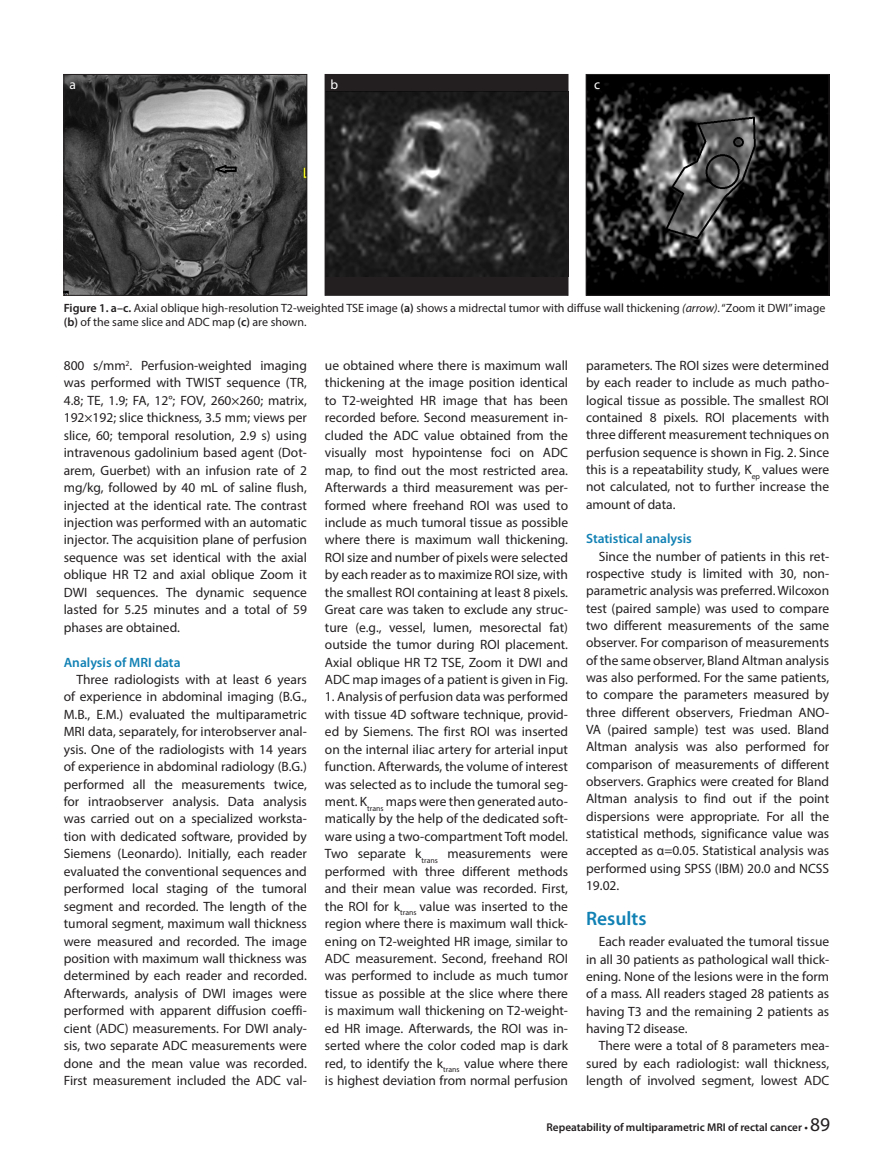
<style>
.page{position:relative;width:893px;height:1170px;background:#fff}
.page>*{position:absolute;margin:0;border:0;box-sizing:border-box;transform-origin:0 0}
.t1{font:600 19.5px "Myriad Pro";color:#1181b4}
.t2{font:13.5px/17.4px "Myriad Pro";color:#231f20;text-align:justify}
.t3{font:600 13.5px "Myriad Pro";color:#1181b4}
.t4{font:13.5px "Myriad Pro";color:#fff}
.t5{font:12px/13.5px "Myriad Pro";color:#231f20}
.t6{font:600 11.25px "Myriad Pro";color:#231f20}
.s1{font-weight:600}
.s2{font-style:italic}
.s3{font-weight:400;font-size:19.5px}
</style>
<div class="page">
<img style="left:66px;top:76px;width:239px;height:217px">
<div style="left:64px;top:74px;width:243px;height:221px;border:1px solid #231f20"></div>
<div style="left:325px;top:74px;width:243px;height:221px;background:#231f20"></div>
<img style="left:327px;top:92px;width:239px;height:184px">
<img style="left:588px;top:76px;width:239px;height:217px">
<div style="left:586px;top:74px;width:243px;height:221px;border:1px solid #231f20"></div>
<p class="t4" style="left:70px;top:76px;width:8px">a</p>
<p class="t4" style="left:330px;top:76px;width:9px">b</p>
<p class="t4" style="left:594px;top:76px;width:8px">c</p>
<p class="t5" style="left:64px;top:301px;width:763px"><span class="s1">Figure 1. a–c.</span> Axial oblique high-resolution T2-weighted TSE image <span class="s1">(a)</span> shows a midrectal tumor with diffuse wall thickening <span class="s2">(arrow)</span>. “Zoom it DWI” image <span class="s1">(b)</span> of the same slice and ADC map <span class="s1">(c)</span> are shown.</p>
<p class="t2" style="left:64px;top:356px;width:245px">800 s/mm<sup>2</sup>. Perfusion-weighted imaging was performed with TWIST sequence (TR, 4.8; TE, 1.9; FA, 12°; FOV, 260×260; matrix, 192×192; slice thickness, 3.5 mm; views per slice, 60; temporal resolution, 2.9 s) using intravenous gadolinium based agent (Dot&shy;arem, Guerbet) with an infusion rate of 2 mg/kg, followed by 40 mL of saline flush, injected at the identical rate. The contrast injection was performed with an automatic injector. The acquisition plane of perfusion sequence was set identical with the axial oblique HR T2 and axial oblique Zoom it DWI sequences. The dynamic sequence lasted for 5.25 minutes and a total of 59 phases are obtained.</p>
<p class="t3" style="left:64px;top:653px;width:118px">Analysis of MRI data</p>
<p class="t2" style="left:64px;top:670px;width:245px;text-indent:13px">Three radiologists with at least 6 years of experience in abdominal imaging (B.G., M.B., E.M.) evaluated the multiparametric MRI data, separately, for interobserver anal&shy;ysis. One of the radiologists with 14 years of experience in abdominal radiology (B.G.) performed all the measurements twice, for intraobserver analysis. Data analysis was carried out on a specialized worksta&shy;tion with dedicated software, provided by Siemens (Leonardo). Initially, each reader evaluated the conventional sequences and performed local staging of the tumoral segment and recorded. The length of the tumoral segment, maximum wall thickness were measured and recorded. The image position with maximum wall thickness was determined by each reader and recorded.<br>Afterwards, analysis of DWI images were performed with apparent diffusion coeffi&shy;cient (ADC) measurements. For DWI analy&shy;sis, two separate ADC measurements were done and the mean value was recorded.<br>First measurement included the ADC val-</p>
<p class="t2" style="left:325px;top:356px;width:245px">ue obtained where there is maximum wall thickening at the image position identical to T2-weighted HR image that has been recorded before. Second measurement in&shy;cluded the ADC value obtained from the visually most hypointense foci on ADC map, to find out the most restricted area.<br>Afterwards a third measurement was per&shy;formed where freehand ROI was used to include as much tumoral tissue as possible where there is maximum wall thickening.<br>ROI size and number of pixels were selected by each reader as to maximize ROI size, with the smallest ROI containing at least 8 pixels.<br>Great care was taken to exclude any struc&shy;ture (e.g., vessel, lumen, mesorectal fat) outside the tumor during ROI placement.<br>Axial oblique HR T2 TSE, Zoom it DWI and ADC map images of a patient is given in Fig.</p>
<p class="t2" style="left:325px;top:688px;width:245px">1. Analysis of perfusion data was performed with tissue 4D software technique, provid&shy;ed by Siemens. The first ROI was inserted on the internal iliac artery for arterial input function. Afterwards, the volume of interest was selected as to include the tumoral seg&shy;ment. K<sub>trans</sub> maps were then generated auto&shy;matically by the help of the dedicated soft&shy;ware using a two-compartment Toft model.<br>Two separate k<sub>trans</sub> measurements were performed with three different methods and their mean value was recorded. First, the ROI for k<sub>trans</sub> value was inserted to the region where there is maximum wall thick&shy;ening on T2-weighted HR image, similar to ADC measurement. Second, freehand ROI was performed to include as much tumor tissue as possible at the slice where there is maximum wall thickening on T2-weight&shy;ed HR image. Afterwards, the ROI was in&shy;serted where the color coded map is dark red, to identify the k<sub>trans</sub> value where there is highest deviation from normal perfusion</p>
<p class="t2" style="left:586px;top:356px;width:245px">parameters. The ROI sizes were determined by each reader to include as much patho&shy;logical tissue as possible. The smallest ROI contained 8 pixels. ROI placements with three different measurement techniques on perfusion sequence is shown in Fig. 2. Since this is a repeatability study, K<sub>ep</sub> values were not calculated, not to further increase the amount of data.</p>
<p class="t3" style="left:586px;top:530px;width:107px">Statistical analysis</p>
<p class="t2" style="left:586px;top:547px;width:245px;text-indent:13px">Since the number of patients in this ret&shy;rospective study is limited with 30, non&shy;parametric analysis was preferred. Wilcoxon test (paired sample) was used to compare two different measurements of the same observer. For comparison of measurements of the same observer, Bland Altman analysis was also performed. For the same patients, to compare the parameters measured by three different observers, Friedman ANO-VA (paired sample) test was used. Bland Altman analysis was also performed for comparison of measurements of different observers. Graphics were created for Bland Altman analysis to find out if the point dispersions were appropriate. For all the statistical methods, significance value was accepted as α=0.05. Statistical analysis was performed using SPSS (IBM) 20.0 and NCSS 19.02.</p>
<p class="t1" style="left:586px;top:905px;width:62px">Results</p>
<p class="t2" style="left:586px;top:932px;width:245px;text-indent:13px">Each reader evaluated the tumoral tissue in all 30 patients as pathological wall thick&shy;ening. None of the lesions were in the form of a mass. All readers staged 28 patients as having T3 and the remaining 2 patients as having T2 disease.</p>
<p class="t2" style="left:586px;top:1036px;width:245px;text-indent:13px">There were a total of 8 parameters mea&shy;sured by each radiologist: wall thickness, length of involved segment, lowest ADC</p>
<p class="t6" style="left:546px;top:1120px;width:285px">Repeatability of multiparametric MRI of rectal cancer • <span class="s3">89</span></p>
</div>
